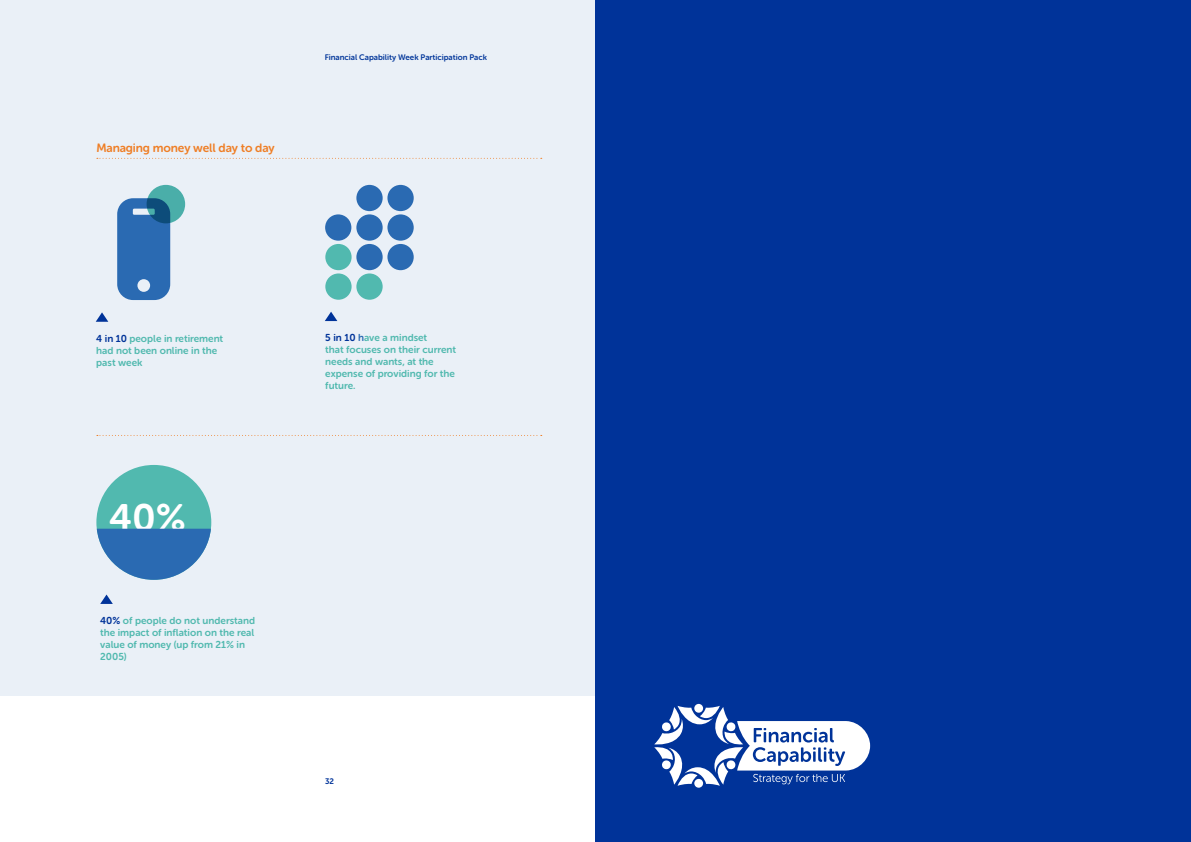
<style>
.page{position:relative;width:1191px;height:842px;background:#fff}
.page>*{position:absolute;margin:0;border:0;box-sizing:border-box;transform-origin:0 0}
.t1{font:38px "Museo Sans Rounded 700";color:#fff}
.t2{font:12px "Museo Sans Rounded 700";letter-spacing:-.01em;color:#ef7e25}
.t3{font:10px/12px "Museo Sans Rounded 700";color:#51b9af}
.t4{font:8px "Museo Sans Rounded 700";color:#039}
.s1{color:#039}
.s2{color:#2a6ab2}
</style>
<div class="page">
<div style="left:0;top:0;width:1191px;height:696px;background:#eaf0f7"></div>
<div style="left:595px;top:0;width:596px;height:842px;background:#039"></div>
<svg style="left:694px;top:704px;width:9px;height:9px"></svg>
<svg style="left:694px;top:779px;width:9px;height:9px"></svg>
<svg style="left:654px;top:706px;width:216px;height:80px"></svg>
<div style="left:356px;top:185px;width:27px;height:26px;background:#2a6ab2;border-radius:50%"></div>
<div style="left:387px;top:185px;width:27px;height:26px;background:#2a6ab2;border-radius:50%"></div>
<div style="left:356px;top:214px;width:27px;height:27px;background:#2a6ab2;border-radius:50%"></div>
<div style="left:387px;top:214px;width:27px;height:27px;background:#2a6ab2;border-radius:50%"></div>
<div style="left:387px;top:244px;width:27px;height:26px;background:#2a6ab2;border-radius:50%"></div>
<div style="left:356px;top:244px;width:27px;height:26px;background:#2a6ab2;border-radius:50%"></div>
<div style="left:325px;top:214px;width:26px;height:27px;background:#2a6ab2;border-radius:50%"></div>
<div style="left:325px;top:244px;width:26px;height:26px;background:#51b9af;border-radius:50%"></div>
<div style="left:356px;top:273px;width:27px;height:27px;background:#51b9af;border-radius:50%"></div>
<div style="left:325px;top:273px;width:26px;height:27px;background:#51b9af;border-radius:50%"></div>
<svg style="left:325px;top:312px;width:12px;height:9px"></svg>
<svg style="left:117px;top:198px;width:53px;height:102px;background:#3975b7"></svg>
<svg style="left:147px;top:185px;width:38px;height:38px"></svg>
<svg style="left:97px;top:158px;width:445px;height:1px"></svg>
<svg style="left:96px;top:312px;width:12px;height:10px"></svg>
<div style="left:96px;top:465px;width:115px;height:115px;background:#51b9af;border-radius:50%"></div>
<svg style="left:96px;top:529px;width:115px;height:51px"></svg>
<svg style="left:100px;top:594px;width:13px;height:10px"></svg>
<svg style="left:97px;top:435px;width:445px;height:1px"></svg>
<p class="t2" style="left:96px;top:141px;width:180px">Managing money well day to day</p>
<p class="t4" style="left:325px;top:53px;width:164px">Financial Capability Week Participation Pack</p>
<p class="t3" style="left:96px;top:332px;width:128px"><span class="s1">4 in 10</span> people in retirement had not been online in the past week</p>
<h1 class="t1" style="left:109px;top:497px;width:78px">40%</h1>
<p class="t3" style="left:100px;top:614px;width:156px"><span class="s1">40%</span> of people do not understand the impact of inflation on the real value of money (up from 21% in<br>2005)</p>
<p class="t3" style="left:325px;top:332px;width:132px"><span class="s1">5 in 10</span> <span class="s2">h</span>ave a mindset<br>that focuses on their current needs and wants, at the expense of providing for the future.</p>
<p class="t4" style="left:325px;top:777px;width:11px">32</p>
</div>
